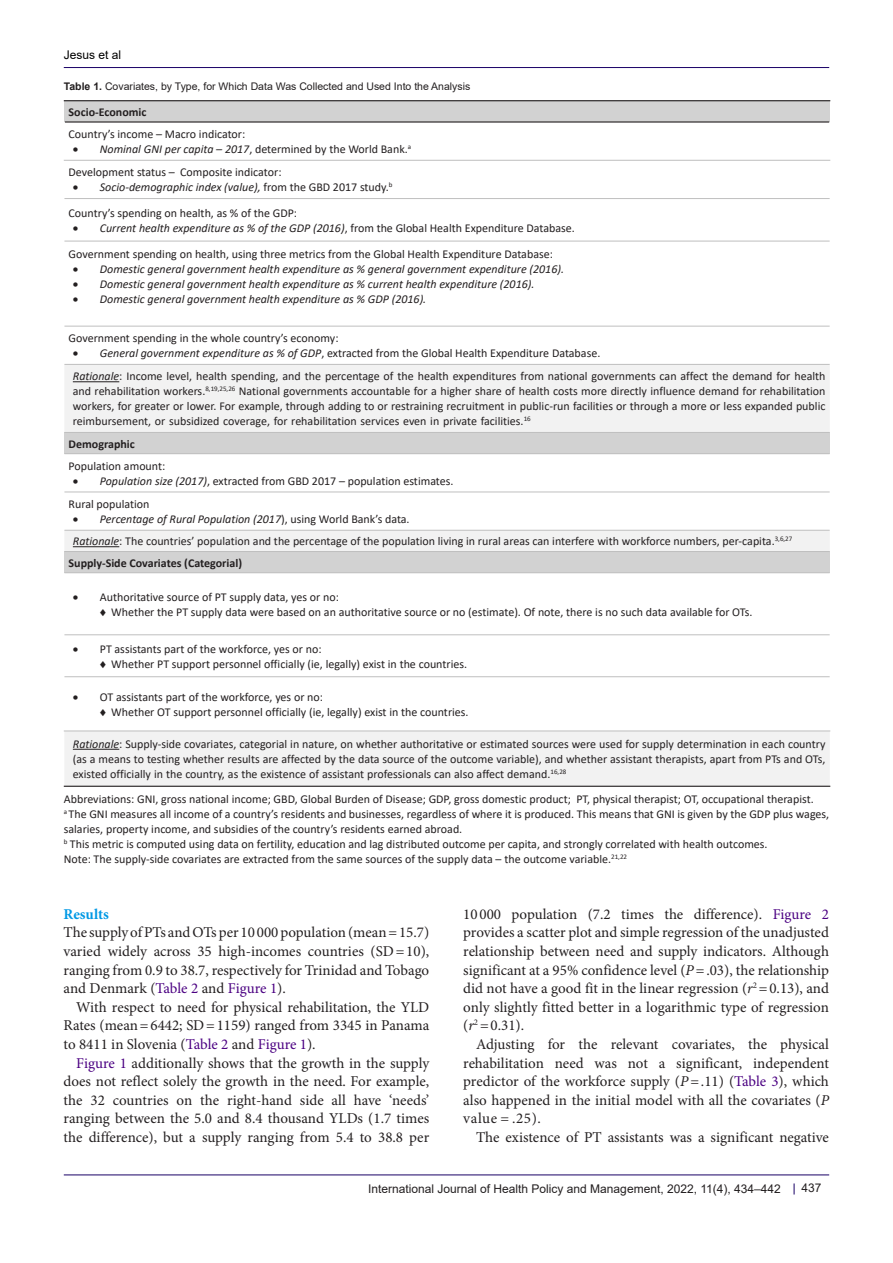
<style>
.page{position:relative;width:893px;height:1263px;background:#fff}
.page>*{position:absolute;margin:0;border:0;box-sizing:border-box;transform-origin:0 0}
.t1{font:15px/18.6px "Minion Pro";color:#231f20;text-align:justify}
.heading_1{font:700 15px "Minion Pro";color:#0099e5}
.heading_3{font:12px/15px "Calibri";color:#231f20;text-align:justify}
.t2{font:italic 12px "Calibri";color:#231f20}
.EndNote_Bibliography{font:12px "Calibri";color:#231f20}
.t3{font:12px "Arial";color:#231f20}
.heading_8{font:700 12px "Calibri";color:#231f20}
.heading_3-2{font:700 12px "Calibri";color:#231f20}
.t4{font:12px "Arial";color:#000001}
.t5{font:10.5px "Arial";color:#231f20}
.s1{font-weight:700}
.s2{font-style:italic}
.s3{font-style:normal}
.s4{color:#4b0082}
</style>
<div class="page">
<hr style="left:64px;top:67px;width:765px;height:1px;background:#190066">
<hr style="left:64px;top:1175px;width:765px;height:1px;background:#190066">
<div style="left:64px;top:101px;width:766px;height:21px;background:#d2d2d2"></div>
<svg style="left:64px;top:365px;width:766px;height:421px"></svg>
<div style="left:64px;top:432px;width:766px;height:22px;background:#d2d2d2"></div>
<div style="left:64px;top:551px;width:766px;height:22px;background:#d2d2d2"></div>
<hr style="left:64px;top:100px;width:766px;height:1px;background:#231f20">
<hr style="left:65px;top:121px;width:764px;height:2px;background:#231f20">
<hr style="left:64px;top:786px;width:766px;height:1px;background:#231f20">
<hr style="left:64px;top:160px;width:766px;height:1px;background:#bfbfbf">
<hr style="left:64px;top:198px;width:766px;height:1px;background:#bfbfbf">
<hr style="left:64px;top:241px;width:766px;height:1px;background:#bfbfbf">
<hr style="left:64px;top:326px;width:766px;height:1px;background:#bfbfbf">
<hr style="left:64px;top:364px;width:766px;height:1px;background:#bfbfbf">
<hr style="left:64px;top:432px;width:766px;height:1px;background:#bfbfbf">
<hr style="left:64px;top:453px;width:766px;height:1px;background:#bfbfbf">
<hr style="left:64px;top:492px;width:766px;height:1px;background:#bfbfbf">
<hr style="left:64px;top:530px;width:766px;height:1px;background:#bfbfbf">
<hr style="left:64px;top:551px;width:766px;height:1px;background:#bfbfbf">
<hr style="left:64px;top:572px;width:766px;height:1px;background:#bfbfbf">
<hr style="left:64px;top:634px;width:766px;height:1px;background:#bfbfbf">
<hr style="left:64px;top:676px;width:766px;height:1px;background:#bfbfbf">
<hr style="left:64px;top:731px;width:766px;height:1px;background:#bfbfbf">
<hr style="left:73px;top:381px;width:46px;height:1px;background:#231f20">
<hr style="left:73px;top:546px;width:46px;height:1px;background:#231f20">
<hr style="left:73px;top:749px;width:46px;height:1px;background:#231f20">
<p class="t4" style="left:64px;top:46px;width:59px">Jesus et al</p>
<p class="t5" style="left:64px;top:79px;width:408px"><span class="s1">Table 1.</span> Covariates, by Type, for Which Data Was Collected and Used Into the Analysis</p>
<p class="heading_8" style="left:69px;top:103px;width:79px">Socio-Economic</p>
<p class="heading_3" style="left:69px;top:127px;width:178px">Country’s income – Macro indicator:</p>
<p class="heading_3" style="left:73px;top:142px;width:340px">• <span class="s2">Nominal GNI per capita – 2017</span>, determined by the World Bank.<sup>a</sup></p>
<p class="heading_3" style="left:69px;top:165px;width:214px">Development status – Composite indicator:</p>
<p class="t2" style="left:73px;top:179px;width:321px">• Socio-demographic index (value), <span class="s3">from the GBD 2017 study.</span><sup>b</sup></p>
<p class="heading_3" style="left:69px;top:205px;width:230px">Country’s spending on health, as % of the GDP:</p>
<p class="t2" style="left:73px;top:219px;width:504px">• Current health expenditure as % of the GDP (2016)<span class="s3">, from the Global Health Expenditure Database.</span></p>
<p class="EndNote_Bibliography" style="left:69px;top:246px;width:486px">Government spending on health, using three metrics from the Global Health Expenditure Database:</p>
<p class="t2" style="left:73px;top:261px;width:493px">• Domestic general government health expenditure as % general government expenditure (2016).</p>
<p class="t2" style="left:73px;top:276px;width:463px">• Domestic general government health expenditure as % current health expenditure (2016).</p>
<p class="t2" style="left:73px;top:291px;width:355px">• Domestic general government health expenditure as % GDP (2016).</p>
<p class="heading_3" style="left:69px;top:330px;width:271px">Government spending in the whole country’s economy:</p>
<p class="heading_3" style="left:73px;top:345px;width:529px">• <span class="s2">General government expenditure as % of GDP</span>, extracted from the Global Health Expenditure Database.</p>
<p class="heading_3" style="left:73px;top:369px;width:754px"><span class="s2">Rationale</span>: Income level, health spending, and the percentage of the health expenditures from national governments can affect the demand for health and rehabilitation workers.<sup>8,19,25,26</sup> National governments accountable for a higher share of health costs more directly influence demand for rehabilitation workers, for greater or lower. For example, through adding to or restraining recruitment in public-run facilities or through a more or less expanded public reimbursement, or subsidized coverage, for rehabilitation services even in private facilities.<sup>16</sup></p>
<p class="heading_3-2" style="left:69px;top:435px;width:68px">Demographic</p>
<p class="heading_3" style="left:69px;top:458px;width:98px">Population amount:</p>
<p class="heading_3" style="left:73px;top:473px;width:382px">• <span class="s2">Population size (2017)</span>, extracted from GBD 2017 – population estimates.</p>
<p class="heading_3" style="left:69px;top:496px;width:82px">Rural population</p>
<p class="t2" style="left:73px;top:511px;width:338px">• Percentage of Rural Population (2017<span class="s3">), using World Bank’s data.</span></p>
<p class="heading_3" style="left:73px;top:534px;width:721px"><span class="s2">Rationale</span>: The countries’ population and the percentage of the population living in rural areas can interfere with workforce numbers, per-capita.<sup>3,6,27</sup></p>
<p class="heading_8" style="left:69px;top:554px;width:175px">Supply-Side Covariates (Categorial)</p>
<p class="heading_3" style="left:73px;top:589px;width:268px">• Authoritative source of PT supply data, yes or no:</p>
<p class="heading_3" style="left:98px;top:604px;width:656px">♦ Whether the PT supply data were based on an authoritative source or no (estimate). Of note, there is no such data available for OTs.</p>
<p class="heading_3" style="left:73px;top:641px;width:250px">• PT assistants part of the workforce, yes or no:</p>
<p class="heading_3" style="left:98px;top:656px;width:370px">♦ Whether PT support personnel officially (ie, legally) exist in the countries.</p>
<p class="heading_3" style="left:73px;top:689px;width:252px">• OT assistants part of the workforce, yes or no:</p>
<p class="heading_3" style="left:98px;top:704px;width:372px">♦ Whether OT support personnel officially (ie, legally) exist in the countries.</p>
<p class="heading_3" style="left:73px;top:736px;width:754px"><span class="s2">Rationale</span>: Supply-side covariates, categorial in nature, on whether authoritative or estimated sources were used for supply determination in each country (as a means to testing whether results are affected by the data source of the outcome variable), and whether assistant therapists, apart from PTs and OTs, existed officially in the country, as the existence of assistant professionals can also affect demand.<sup>16,28</sup></p>
<p class="heading_3" style="left:64px;top:791px;width:751px">Abbreviations: GNI, gross national income; GBD, Global Burden of Disease; GDP, gross domestic product; PT, physical therapist; OT, occupational therapist.</p>
<p class="heading_3" style="left:64px;top:806px;width:767px"><sup>a</sup> The GNI measures all income of a country’s residents and businesses, regardless of where it is produced. This means that GNI is given by the GDP plus wages, salaries, property income, and subsidies of the country’s residents earned abroad.</p>
<p class="heading_3" style="left:64px;top:836px;width:705px"><sup>b</sup> This metric is computed using data on fertility, education and lag distributed outcome per capita, and strongly correlated with health outcomes.</p>
<p class="heading_3" style="left:64px;top:851px;width:565px">Note: The supply-side covariates are extracted from the same sources of the supply data – the outcome variable.<sup>21,22</sup></p>
<p class="heading_1" style="left:64px;top:903px;width:47px">Results</p>
<p class="t1" style="left:64px;top:923px;width:367px">The supply of PTs and OTs per 10 000 population (mean=15.7) varied widely across 35 high-incomes countries (SD=10), ranging from 0.9 to 38.7, respectively for Trinidad and Tobago and Denmark (<span class="s4">Table 2</span> and <span class="s4">Figure 1</span>).</p>
<p class="t1" style="left:64px;top:998px;width:367px;text-indent:13px">With respect to need for physical rehabilitation, the YLD Rates (mean=6442; SD=1159) ranged from 3345 in Panama to 8411 in Slovenia (<span class="s4">Table 2</span> and <span class="s4">Figure 1</span>).</p>
<p class="t1" style="left:64px;top:1053px;width:367px;text-indent:13px"><span class="s4">Figure 1</span> additionally shows that the growth in the supply does not reflect solely the growth in the need. For example, the 32 countries on the right-hand side all have ‘needs’ ranging between the 5.0 and 8.4 thousand YLDs (1.7 times the difference), but a supply ranging from 5.4 to 38.8 per</p>
<p class="t1" style="left:463px;top:905px;width:367px">10 000 population (7.2 times the difference). <span class="s4">Figure 2 </span>provides a scatter plot and simple regression of the unadjusted relationship between need and supply indicators. Although significant at a 95% confidence level (<span class="s2">P</span>=.03), the relationship did not have a good fit in the linear regression (<span class="s2">r</span><sup>2</sup> =0.13), and only slightly fitted better in a logarithmic type of regression (<span class="s2">r</span><sup>2</sup> =0.31).</p>
<p class="t1" style="left:463px;top:1035px;width:367px;text-indent:13px">Adjusting for the relevant covariates, the physical rehabilitation need was not a significant, independent predictor of the workforce supply (<span class="s2">P</span>=.11) (<span class="s4">Table 3</span>), which also happened in the initial model with all the covariates (<span class="s2">P </span>value = .25).</p>
<p class="t1" style="left:476px;top:1128px;width:354px">The existence of PT assistants was a significant negative</p>
<p class="t3" style="left:368px;top:1180px;width:414px">International Journal of Health Policy and Management, 2022, 11(4), 434–442</p>
<p class="t3" style="left:801px;top:1180px;width:22px">437</p>
</div>
